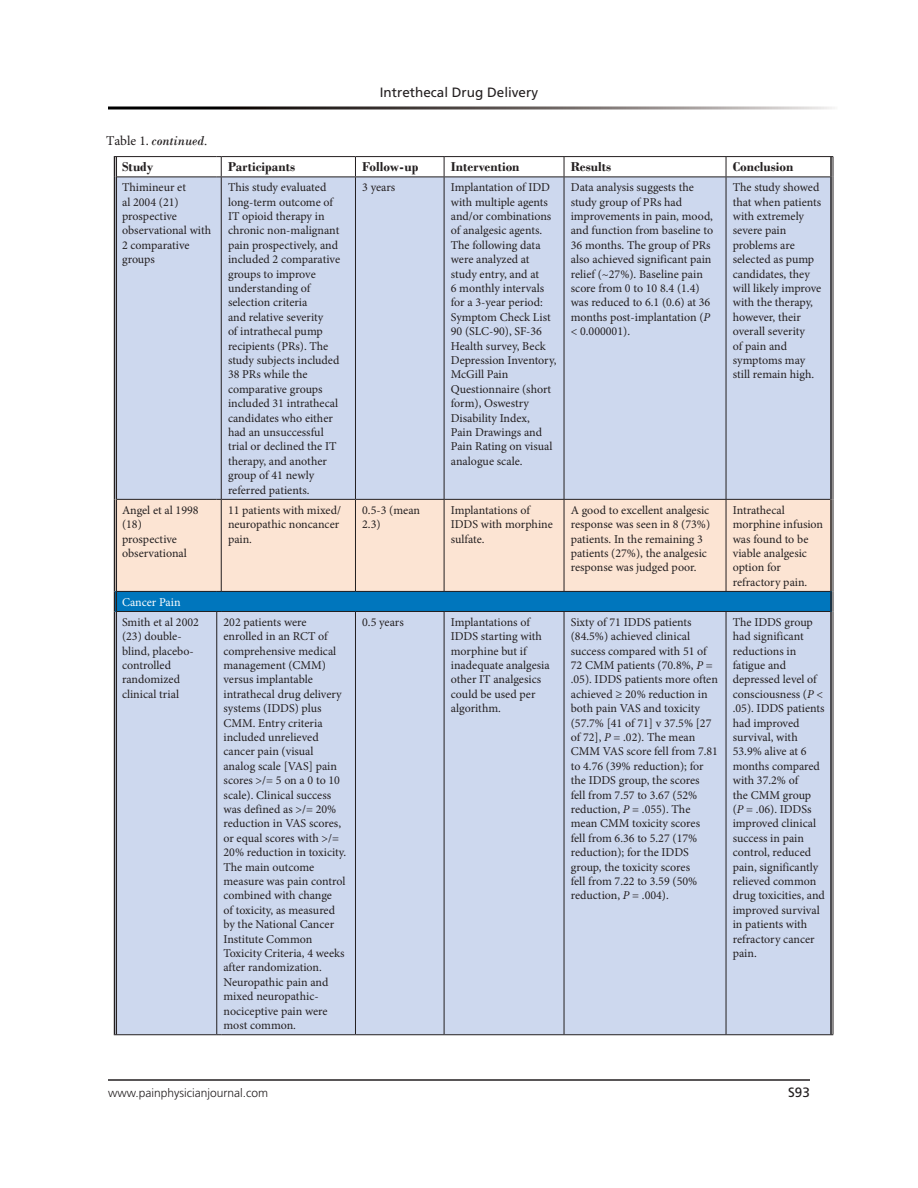
<style>
.page{position:relative;width:918px;height:1188px;background:#fff}
.page>*{position:absolute;margin:0;border:0;box-sizing:border-box;transform-origin:0 0}
.t1{font:700 13.5px "Bodoni";color:#231f20}
.t2{font:13.5px "Frutiger LT Std";color:#231f20}
.t3{font:italic 13.5px "Bodoni";color:#231f20}
.t4{font:12px/14.4px "Minion Pro";color:#231f20}
.t5{font:300 12px "Frutiger LT Std";color:#231f20}
.t6{font:12px "Minion Pro";color:#fff}
.s1{font-family:"Minion Pro";font-style:normal}
.s2{font-style:italic}
</style>
<div class="page">
<svg style="left:108px;top:106px;width:724px;height:4px;background:#847f7e"></svg>
<hr style="left:108px;top:1079px;width:702px;height:2px;background:#231f20">
<div style="left:115px;top:178px;width:715px;height:856px;background:#cdd8ee"></div>
<div style="left:115px;top:499px;width:715px;height:92px;background:#fce4d3"></div>
<div style="left:115px;top:591px;width:717px;height:20px;background:#0076bd"></div>
<hr style="left:221px;top:177px;width:1px;height:322px;background:#231f20">
<hr style="left:355px;top:177px;width:1px;height:322px;background:#231f20">
<hr style="left:444px;top:177px;width:1px;height:322px;background:#231f20">
<hr style="left:564px;top:177px;width:1px;height:322px;background:#231f20">
<hr style="left:726px;top:177px;width:1px;height:322px;background:#231f20">
<hr style="left:117px;top:499px;width:100px;height:1px;background:#231f20">
<hr style="left:221px;top:499px;width:134px;height:1px;background:#231f20">
<hr style="left:221px;top:500px;width:1px;height:91px;background:#231f20">
<hr style="left:355px;top:499px;width:89px;height:1px;background:#231f20">
<hr style="left:355px;top:500px;width:1px;height:91px;background:#231f20">
<hr style="left:444px;top:499px;width:120px;height:1px;background:#231f20">
<hr style="left:444px;top:500px;width:1px;height:91px;background:#231f20">
<hr style="left:564px;top:499px;width:162px;height:1px;background:#231f20">
<hr style="left:564px;top:500px;width:1px;height:91px;background:#231f20">
<hr style="left:726px;top:499px;width:104px;height:1px;background:#231f20">
<hr style="left:726px;top:500px;width:1px;height:91px;background:#231f20">
<hr style="left:117px;top:591px;width:100px;height:1px;background:#231f20">
<hr style="left:221px;top:591px;width:134px;height:1px;background:#231f20">
<hr style="left:355px;top:591px;width:89px;height:1px;background:#231f20">
<hr style="left:444px;top:591px;width:120px;height:1px;background:#231f20">
<hr style="left:564px;top:591px;width:162px;height:1px;background:#231f20">
<hr style="left:726px;top:591px;width:104px;height:1px;background:#231f20">
<hr style="left:117px;top:611px;width:100px;height:1px;background:#231f20">
<hr style="left:216px;top:612px;width:1px;height:422px;background:#231f20">
<hr style="left:221px;top:611px;width:134px;height:1px;background:#231f20">
<hr style="left:355px;top:611px;width:89px;height:1px;background:#231f20">
<hr style="left:355px;top:612px;width:1px;height:422px;background:#231f20">
<hr style="left:444px;top:611px;width:120px;height:1px;background:#231f20">
<hr style="left:444px;top:612px;width:1px;height:422px;background:#231f20">
<hr style="left:564px;top:611px;width:162px;height:1px;background:#231f20">
<hr style="left:564px;top:612px;width:1px;height:422px;background:#231f20">
<hr style="left:726px;top:611px;width:104px;height:1px;background:#231f20">
<hr style="left:726px;top:612px;width:1px;height:422px;background:#231f20">
<hr style="left:114px;top:1034px;width:103px;height:1px;background:#231f20">
<hr style="left:221px;top:1034px;width:134px;height:1px;background:#231f20">
<hr style="left:355px;top:1034px;width:89px;height:1px;background:#231f20">
<hr style="left:444px;top:1034px;width:120px;height:1px;background:#231f20">
<hr style="left:564px;top:1034px;width:162px;height:1px;background:#231f20">
<hr style="left:726px;top:1034px;width:107px;height:1px;background:#231f20">
<hr style="left:114px;top:177px;width:1px;height:322px;background:#231f20">
<hr style="left:116px;top:177px;width:1px;height:322px;background:#231f20">
<hr style="left:114px;top:499px;width:1px;height:92px;background:#231f20">
<hr style="left:116px;top:499px;width:1px;height:92px;background:#231f20">
<svg style="left:114px;top:591px;width:3px;height:20px"></svg>
<hr style="left:114px;top:611px;width:1px;height:423px;background:#231f20">
<hr style="left:116px;top:611px;width:1px;height:423px;background:#231f20">
<svg style="left:114px;top:156px;width:720px;height:22px"></svg>
<hr style="left:830px;top:177px;width:2px;height:322px;background:#231f20">
<hr style="left:833px;top:177px;width:1px;height:322px;background:#231f20">
<hr style="left:830px;top:499px;width:2px;height:92px;background:#231f20">
<hr style="left:833px;top:499px;width:1px;height:92px;background:#231f20">
<hr style="left:830px;top:591px;width:2px;height:20px;background:#231f20">
<svg style="left:833px;top:591px;width:1px;height:20px"></svg>
<hr style="left:830px;top:611px;width:2px;height:423px;background:#231f20">
<hr style="left:833px;top:611px;width:1px;height:423px;background:#231f20">
<p class="t3" style="left:106px;top:132px;width:104px"><span class="s1">Table 1.</span> continued.</p>
<p class="t2" style="left:380px;top:85px;width:160px">Intrethecal Drug Delivery</p>
<p class="t1" style="left:122px;top:159px;width:33px">Study</p>
<p class="t1" style="left:228px;top:159px;width:69px">Participants</p>
<p class="t1" style="left:362px;top:159px;width:58px">Follow-up</p>
<p class="t1" style="left:451px;top:159px;width:70px">Intervention</p>
<p class="t1" style="left:571px;top:159px;width:42px">Results</p>
<p class="t1" style="left:733px;top:159px;width:62px">Conclusion</p>
<p class="t4" style="left:122px;top:180px;width:91px">Thimineur et<br>al 2004 (21) prospective observational with<br>2 comparative groups</p>
<p class="t4" style="left:228px;top:180px;width:114px">This study evaluated long-term outcome of<br>IT opioid therapy in chronic non-malignant pain prospectively, and included 2 comparative groups to improve understanding of selection criteria<br>and relative severity<br>of intrathecal pump recipients (PRs). The study subjects included<br>38 PRs while the comparative groups included 31 intrathecal candidates who either had an unsuccessful trial or declined the IT therapy, and another group of 41 newly referred patients.</p>
<p class="t4" style="left:362px;top:180px;width:35px">3 years</p>
<p class="t4" style="left:451px;top:180px;width:107px">Implantation of IDD with multiple agents and/or combinations of analgesic agents.<br>The following data were analyzed at study entry, and at<br>6 monthly intervals for a 3-year period:<br>Symptom Check List<br>90 (SLC-90), SF-36<br>Health survey, Beck<br>Depression Inventory,<br>McGill Pain<br>Questionnaire (short form), Oswestry<br>Disability Index,<br>Pain Drawings and<br>Pain Rating on visual analogue scale.</p>
<p class="t4" style="left:571px;top:180px;width:144px">Data analysis suggests the study group of PRs had improvements in pain, mood, and function from baseline to<br>36 months. The group of PRs also achieved significant pain relief (~27%). Baseline pain score from 0 to 10 8.4 (1.4) was reduced to 6.1 (0.6) at 36 months post-implantation (<span class="s2">P </span>&lt; 0.000001).</p>
<p class="t4" style="left:733px;top:180px;width:90px">The study showed that when patients with extremely severe pain problems are selected as pump candidates, they will likely improve with the therapy, however, their overall severity<br>of pain and symptoms may still remain high.</p>
<p class="t4" style="left:122px;top:503px;width:78px">Angel et al 1998 (18) prospective observational</p>
<p class="t4" style="left:228px;top:503px;width:115px">11 patients with mixed/ neuropathic noncancer pain.</p>
<p class="t4" style="left:362px;top:503px;width:59px">0.5-3 (mean<br>2.3)</p>
<p class="t4" style="left:451px;top:503px;width:103px">Implantations of<br>IDDS with morphine sulfate.</p>
<p class="t4" style="left:571px;top:503px;width:141px">A good to excellent analgesic response was seen in 8 (73%) patients. In the remaining 3 patients (27%), the analgesic response was judged poor.</p>
<p class="t4" style="left:733px;top:503px;width:92px">Intrathecal morphine infusion was found to be viable analgesic option for refractory pain.</p>
<p class="t6" style="left:122px;top:594px;width:60px">Cancer Pain</p>
<p class="t4" style="left:122px;top:615px;width:78px">Smith et al 2002 (23) double&shy;blind, placebo&shy;controlled randomized clinical trial</p>
<p class="t4" style="left:224px;top:615px;width:124px">202 patients were enrolled in an RCT of comprehensive medical management (CMM) versus implantable intrathecal drug delivery systems (IDDS) plus<br>CMM. Entry criteria included unrelieved cancer pain (visual analog scale [VAS] pain scores &gt;/= 5 on a 0 to 10 scale). Clinical success was defined as &gt;/= 20% reduction in VAS scores, or equal scores with &gt;/=<br>20% reduction in toxicity.<br>The main outcome measure was pain control combined with change<br>of toxicity, as measured by the National Cancer<br>Institute Common<br>Toxicity Criteria, 4 weeks after randomization.<br>Neuropathic pain and mixed neuropathic&shy;nociceptive pain were most common.</p>
<p class="t4" style="left:362px;top:615px;width:43px">0.5 years</p>
<p class="t4" style="left:451px;top:615px;width:100px">Implantations of<br>IDDS starting with morphine but if inadequate analgesia other IT analgesics could be used per algorithm.</p>
<p class="t4" style="left:571px;top:615px;width:149px">Sixty of 71 IDDS patients (84.5%) achieved clinical success compared with 51 of<br>72 CMM patients (70.8%, <span class="s2">P</span> = .05). IDDS patients more often achieved ≥ 20% reduction in both pain VAS and toxicity (57.7% [41 of 71] v 37.5% [27 of 72], <span class="s2">P</span> = .02). The mean<br>CMM VAS score fell from 7.81 to 4.76 (39% reduction); for the IDDS group, the scores<br>fell from 7.57 to 3.67 (52% reduction, <span class="s2">P</span> = .055). The mean CMM toxicity scores<br>fell from 6.36 to 5.27 (17% reduction); for the IDDS group, the toxicity scores<br>fell from 7.22 to 3.59 (50% reduction, <span class="s2">P</span> = .004).</p>
<p class="t4" style="left:733px;top:615px;width:94px">The IDDS group had significant reductions in fatigue and depressed level of consciousness (<span class="s2">P</span> &lt; .05). IDDS patients had improved survival, with<br>53.9% alive at 6 months compared with 37.2% of<br>the CMM group (<span class="s2">P</span> = .06). IDDSs improved clinical success in pain control, reduced pain, significantly relieved common drug toxicities, and improved survival in patients with refractory cancer pain.</p>
<p class="t5" style="left:108px;top:1086px;width:162px">www.painphysicianjournal.com</p>
<p class="t2" style="left:788px;top:1085px;width:23px">S93</p>
</div>
